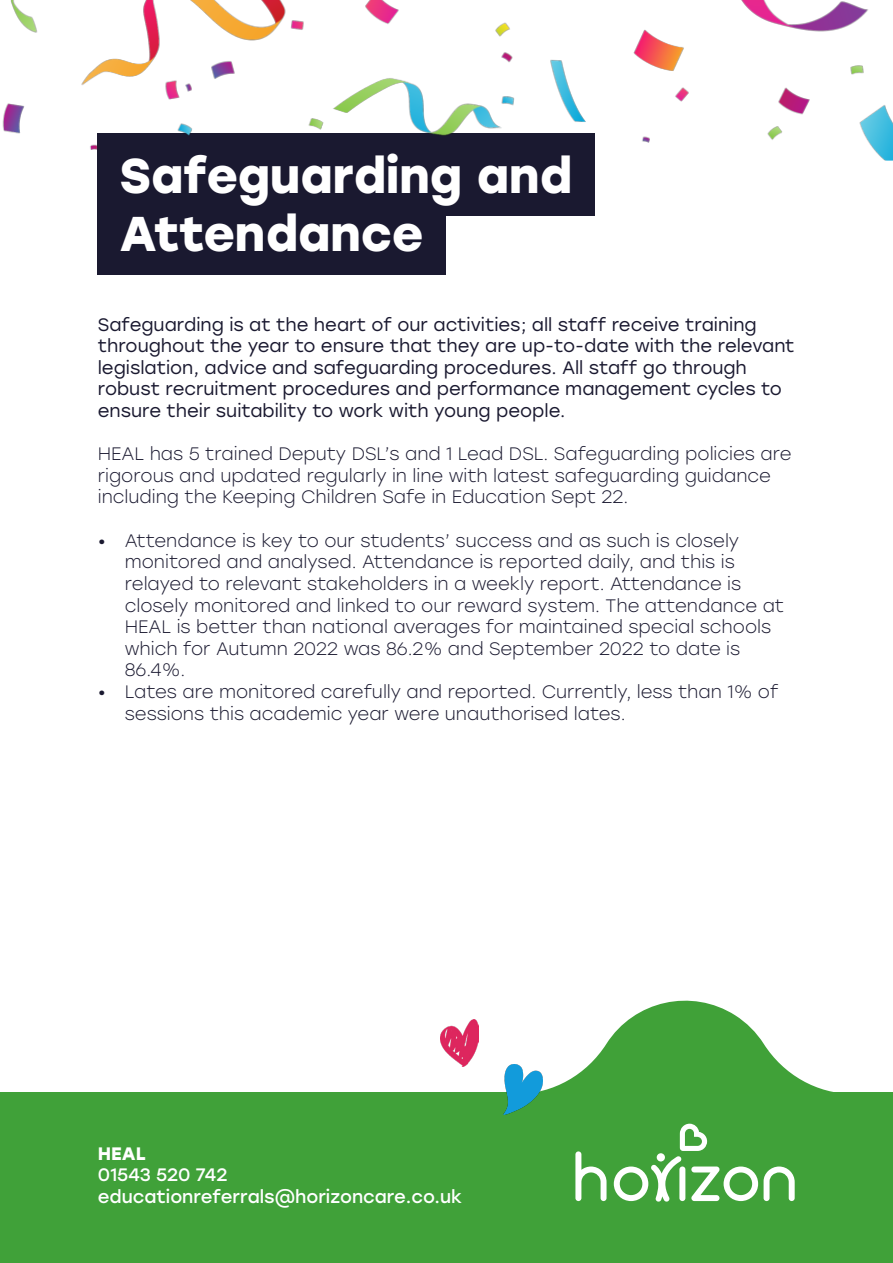
<style>
.page{position:relative;width:893px;height:1263px;background:#fff}
.page>*{position:absolute;margin:0;border:0;box-sizing:border-box;transform-origin:0 0}
.t1{font:700 48.75px "Stolzl";color:#fff}
.t2{font:300 18px/21.6px "Stolzl";color:#1a1930}
.t3{font:18px/21.6px "Stolzl";color:#1a1930}
.t4{font:18px/21.6px "Stolzl";color:#fff}
.s1{font-weight:700}
</style>
<div class="page">
<div style="left:97px;top:133px;width:497px;height:83px;background:#1a1930"></div>
<div style="left:97px;top:192px;width:349px;height:82px;background:#1a1930"></div>
<div style="left:0;top:1093px;width:893px;height:170px;background:#40a139"></div>
<svg style="left:542px;top:1000px;width:311px;height:93px"></svg>
<svg style="left:575px;top:1151px;width:31px;height:50px"></svg>
<svg style="left:764px;top:1166px;width:31px;height:35px"></svg>
<svg style="left:614px;top:1124px;width:144px;height:77px"></svg>
<img style="left:440px;top:1020px;width:39px;height:46px">
<img style="left:504px;top:1064px;width:38px;height:50px">
<img style="left:2px;top:0;width:891px;height:163px">
<p class="t1" style="left:119px;top:140px;width:454px">Safeguarding and</p>
<p class="t1" style="left:119px;top:199px;width:306px">Attendance</p>
<p class="t3" style="left:98px;top:313px;width:698px">Safeguarding is at the heart of our activities; all staff receive training throughout the year to ensure that they are up-to-date with the relevant legislation, advice and safeguarding procedures. All staff go through robust recruitment procedures and performance management cycles to ensure their suitability to work with young people.</p>
<p class="t2" style="left:98px;top:442px;width:695px">HEAL has 5 trained Deputy DSL’s and 1 Lead DSL. Safeguarding policies are rigorous and updated regularly in line with latest safeguarding guidance including the Keeping Children Safe in Education Sept 22.</p>
<p class="t2" style="left:125px;top:529px;width:661px;text-indent:-27px">• Attendance is key to our students’ success and as such is closely monitored and analysed. Attendance is reported daily, and this is relayed to relevant stakeholders in a weekly report. Attendance is closely monitored and linked to our reward system. The attendance at HEAL is better than national averages for maintained special schools which for Autumn 2022 was 86.2% and September 2022 to date is 86.4%.</p>
<p class="t2" style="left:125px;top:680px;width:655px;text-indent:-27px">• Lates are monitored carefully and reported. Currently, less than 1% of sessions this academic year were unauthorised lates.</p>
<p class="t4" style="left:98px;top:1141px;width:131px"><span class="s1">HEAL<br></span>01543 520 742</p>
<p class="t4" style="left:98px;top:1185px;width:366px">educationreferrals@horizoncare.co.uk</p>
</div>
